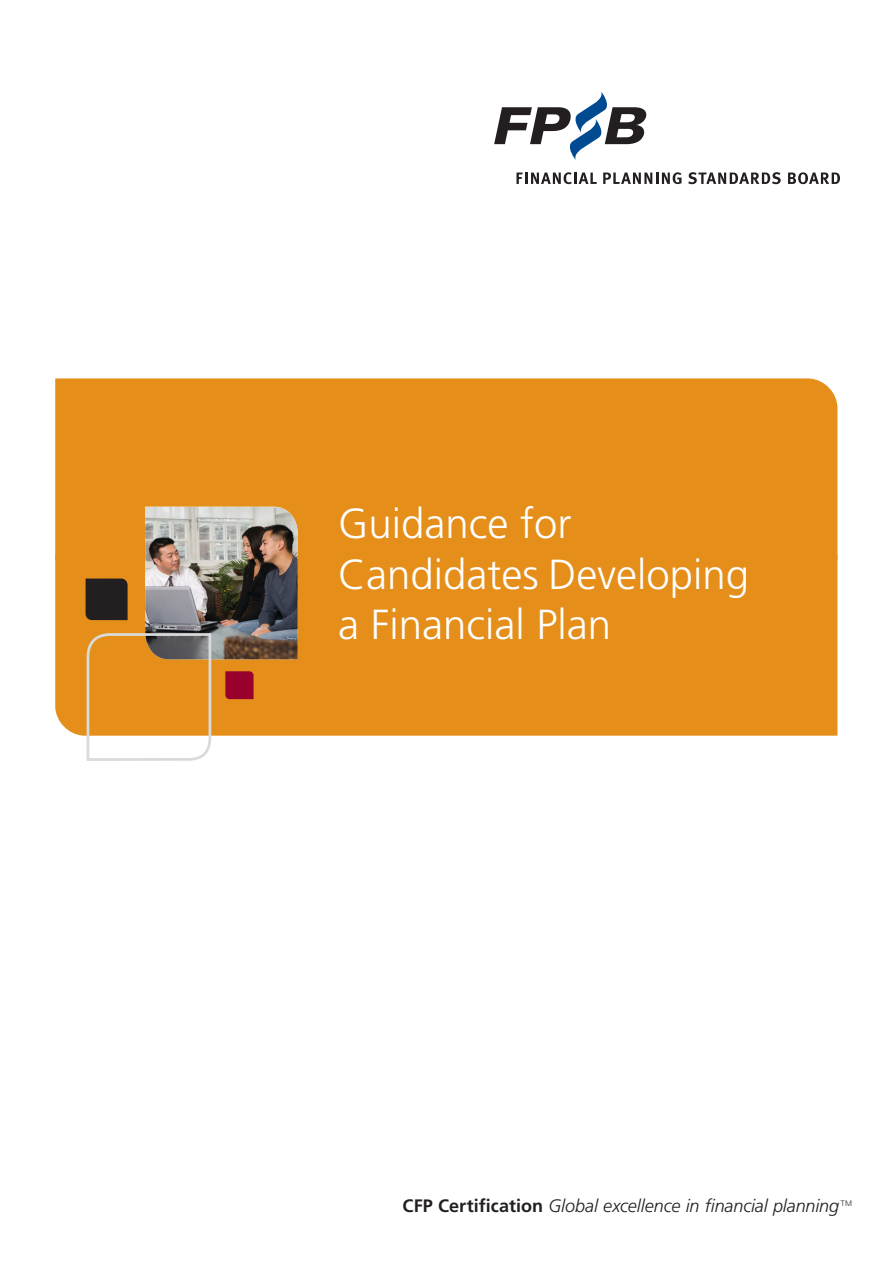
<style>
.page{position:relative;width:893px;height:1263px;background:#fff}
.page>*{position:absolute;margin:0;border:0;box-sizing:border-box;transform-origin:0 0}
.t1{font:300 42px/50.4px "Frutiger";color:#fff}
.t2{font:italic 300 18px "Frutiger";letter-spacing:-.005em;color:#231f20}
.t3{font:300 7.8px "Frutiger";color:#231f20}
.s1{font-weight:700;font-style:normal}
</style>
<div class="page">
<svg style="left:516px;top:172px;width:81px;height:12px"></svg>
<svg style="left:603px;top:172px;width:78px;height:12px"></svg>
<svg style="left:688px;top:172px;width:93px;height:12px"></svg>
<svg style="left:788px;top:172px;width:52px;height:12px"></svg>
<svg style="left:494px;top:92px;width:153px;height:68px"></svg>
<div style="left:55px;top:378px;width:782px;height:177px;background:#e58f1a"></div>
<div style="left:55px;top:555px;width:782px;height:181px;background:#e58f1a"></div>
<img style="left:85px;top:507px;width:213px;height:254px">
<h1 class="t1" style="left:338px;top:499px;width:413px">Guidance for<br>Candidates Developing a Financial Plan</h1>
<p class="t2" style="left:403px;top:1196px;width:438px"><span class="s1">CFP Certification</span> Global excellence in financial planning</p>
<p class="t3" style="left:841px;top:1199px;width:13px">TM</p>
</div>
